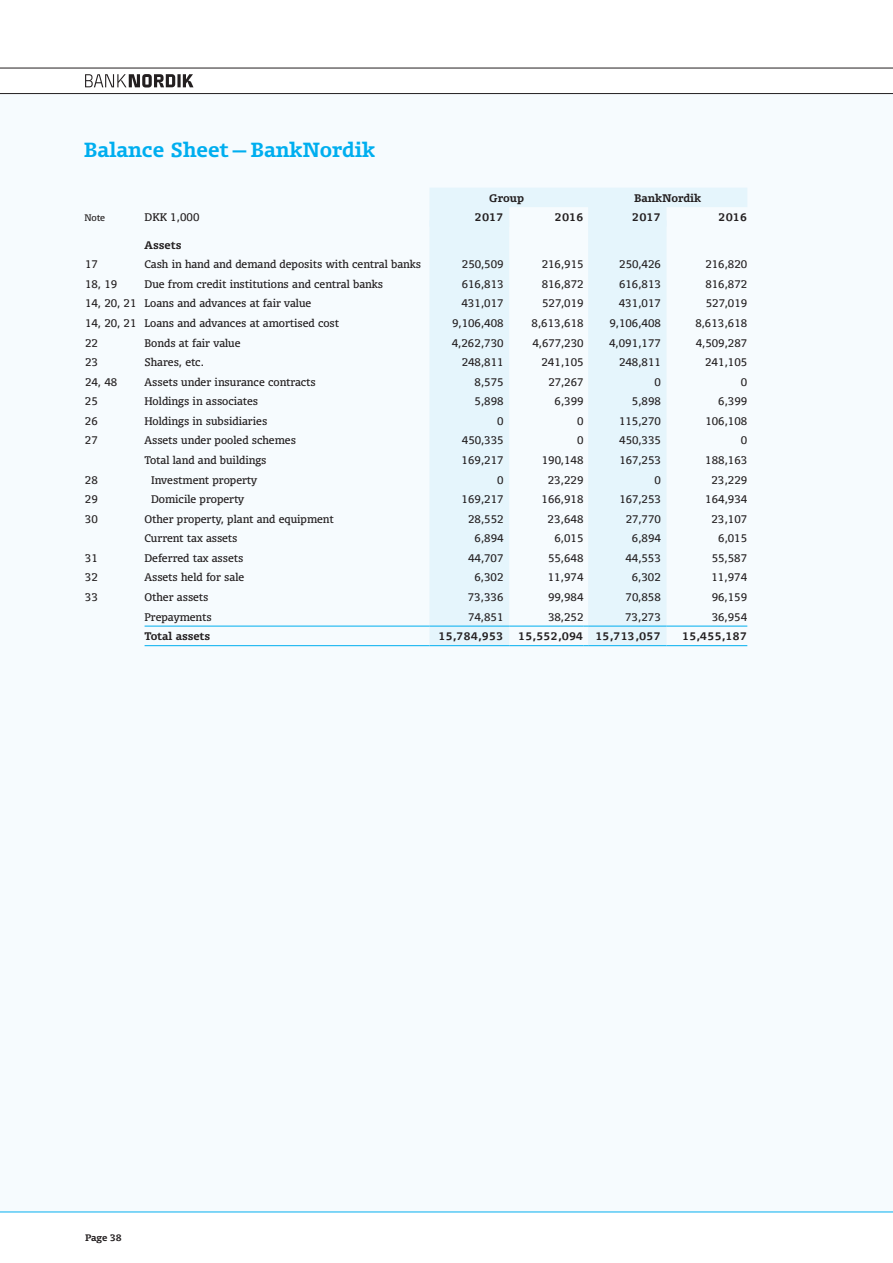
<style>
.page{position:relative;width:893px;height:1263px;background:#fff}
.page>*{position:absolute;margin:0;border:0;box-sizing:border-box;transform-origin:0 0}
.t1{font:19.5px "FF Olsen LF Bold FB";color:#00aeef}
.t2{font:10.5px "FF Olsen TF Regular FB";color:#231f20}
.t3{font:10.5px "FF Olsen TF Bold FB";color:#231f20}
.t4{font:9px "FF Olsen LF Bold FB";color:#231f20}
.t5{font:9px "FF Olsen TF Regular FB";color:#231f20}
</style>
<div class="page">
<div style="left:0;top:94px;width:893px;height:1117px;background:#f6fbfe"></div>
<svg style="left:429px;top:227px;width:237px;height:418px;fill:#e5f5fc"></svg>
<hr style="left:145px;top:626px;width:284px;height:1px;background:#00aeef">
<hr style="left:429px;top:626px;width:80px;height:1px;background:#00aeef">
<hr style="left:509px;top:626px;width:75px;height:1px;background:#00aeef">
<hr style="left:145px;top:645px;width:284px;height:1px;background:#00aeef">
<hr style="left:429px;top:645px;width:80px;height:1px;background:#00aeef">
<hr style="left:509px;top:645px;width:75px;height:1px;background:#00aeef">
<hr style="left:588px;top:626px;width:78px;height:1px;background:#00aeef">
<hr style="left:666px;top:626px;width:81px;height:1px;background:#00aeef">
<hr style="left:588px;top:645px;width:78px;height:1px;background:#00aeef">
<hr style="left:666px;top:645px;width:81px;height:1px;background:#00aeef">
<svg style="left:429px;top:188px;width:318px;height:39px"></svg>
<hr style="left:0;top:68px;width:893px;height:1px;background:#231f20">
<hr style="left:0;top:93px;width:893px;height:1px;background:#231f20">
<hr style="left:0;top:1211px;width:893px;height:1px;background:#00aeef">
<svg style="left:85px;top:74px;width:108px;height:14px"></svg>
<h1 class="t1" style="left:84px;top:137px;width:293px">Balance Sheet—BankNordik</h1>
<p class="t3" style="left:489px;top:191px;width:37px">Group</p>
<p class="t3" style="left:634px;top:191px;width:69px">BankNordik</p>
<p class="t5" style="left:85px;top:212px;width:22px">Note</p>
<p class="t2" style="left:145px;top:211px;width:56px">DKK 1,000</p>
<p class="t3" style="left:475px;top:210px;width:30px">2017</p>
<p class="t3" style="left:555px;top:210px;width:30px">2016</p>
<p class="t3" style="left:632px;top:210px;width:30px">2017</p>
<p class="t3" style="left:719px;top:210px;width:30px">2016</p>
<p class="t3" style="left:145px;top:238px;width:38px">Assets</p>
<p class="t2" style="left:85px;top:258px;width:14px">17</p>
<p class="t2" style="left:145px;top:258px;width:278px">Cash in hand and demand deposits with central banks</p>
<p class="t2" style="left:462px;top:258px;width:43px">250,509</p>
<p class="t2" style="left:542px;top:258px;width:43px">216,915</p>
<p class="t2" style="left:619px;top:258px;width:43px">250,426</p>
<p class="t2" style="left:705px;top:258px;width:43px">216,820</p>
<p class="t2" style="left:85px;top:277px;width:34px">18, 19</p>
<p class="t2" style="left:145px;top:277px;width:240px">Due from credit institutions and central banks</p>
<p class="t2" style="left:462px;top:277px;width:43px">616,813</p>
<p class="t2" style="left:542px;top:277px;width:43px">816,872</p>
<p class="t2" style="left:619px;top:277px;width:43px">616,813</p>
<p class="t2" style="left:705px;top:277px;width:43px">816,872</p>
<p class="t2" style="left:85px;top:297px;width:228px">14, 20, 21 Loans and advances at fair value</p>
<p class="t2" style="left:461px;top:297px;width:44px">431,017</p>
<p class="t2" style="left:542px;top:297px;width:43px">527,019</p>
<p class="t2" style="left:619px;top:297px;width:44px">431,017</p>
<p class="t2" style="left:706px;top:297px;width:43px">527,019</p>
<p class="t2" style="left:85px;top:316px;width:256px">14, 20, 21 Loans and advances at amortised cost</p>
<p class="t2" style="left:452px;top:316px;width:53px">9,106,408</p>
<p class="t2" style="left:532px;top:316px;width:53px">8,613,618</p>
<p class="t2" style="left:609px;top:316px;width:53px">9,106,408</p>
<p class="t2" style="left:695px;top:316px;width:53px">8,613,618</p>
<p class="t2" style="left:85px;top:336px;width:14px">22</p>
<p class="t2" style="left:145px;top:336px;width:98px">Bonds at fair value</p>
<p class="t2" style="left:452px;top:336px;width:53px">4,262,730</p>
<p class="t2" style="left:532px;top:336px;width:53px">4,677,230</p>
<p class="t2" style="left:609px;top:336px;width:53px">4,091,177</p>
<p class="t2" style="left:696px;top:336px;width:53px">4,509,287</p>
<p class="t2" style="left:85px;top:356px;width:14px">23</p>
<p class="t2" style="left:145px;top:356px;width:61px">Shares, etc.</p>
<p class="t2" style="left:462px;top:356px;width:43px">248,811</p>
<p class="t2" style="left:541px;top:356px;width:44px">241,105</p>
<p class="t2" style="left:619px;top:356px;width:43px">248,811</p>
<p class="t2" style="left:705px;top:356px;width:44px">241,105</p>
<p class="t2" style="left:85px;top:375px;width:34px">24, 48</p>
<p class="t2" style="left:145px;top:375px;width:173px">Assets under insurance contracts</p>
<p class="t2" style="left:475px;top:375px;width:31px">8,575</p>
<p class="t2" style="left:548px;top:375px;width:37px">27,267</p>
<p class="t2" style="left:654px;top:375px;width:8px">0</p>
<p class="t2" style="left:741px;top:375px;width:8px">0</p>
<p class="t2" style="left:85px;top:395px;width:14px">25</p>
<p class="t2" style="left:145px;top:395px;width:115px">Holdings in associates</p>
<p class="t2" style="left:475px;top:395px;width:31px">5,898</p>
<p class="t2" style="left:554px;top:395px;width:31px">6,399</p>
<p class="t2" style="left:632px;top:395px;width:31px">5,898</p>
<p class="t2" style="left:718px;top:395px;width:31px">6,399</p>
<p class="t2" style="left:85px;top:414px;width:14px">26</p>
<p class="t2" style="left:145px;top:414px;width:124px">Holdings in subsidiaries</p>
<p class="t2" style="left:497px;top:414px;width:8px">0</p>
<p class="t2" style="left:577px;top:414px;width:8px">0</p>
<p class="t2" style="left:619px;top:414px;width:43px">115,270</p>
<p class="t2" style="left:705px;top:414px;width:43px">106,108</p>
<p class="t2" style="left:85px;top:434px;width:14px">27</p>
<p class="t2" style="left:144px;top:434px;width:153px">Assets under pooled schemes</p>
<p class="t2" style="left:462px;top:434px;width:43px">450,335</p>
<p class="t2" style="left:577px;top:434px;width:8px">0</p>
<p class="t2" style="left:619px;top:434px;width:43px">450,335</p>
<p class="t2" style="left:741px;top:434px;width:8px">0</p>
<p class="t2" style="left:144px;top:453px;width:124px">Total land and buildings</p>
<p class="t2" style="left:462px;top:453px;width:43px">169,217</p>
<p class="t2" style="left:542px;top:453px;width:43px">190,148</p>
<p class="t2" style="left:619px;top:453px;width:43px">167,253</p>
<p class="t2" style="left:705px;top:453px;width:43px">188,163</p>
<p class="t2" style="left:85px;top:473px;width:14px">28</p>
<p class="t2" style="left:151px;top:473px;width:108px">Investment property</p>
<p class="t2" style="left:497px;top:473px;width:8px">0</p>
<p class="t2" style="left:548px;top:473px;width:37px">23,229</p>
<p class="t2" style="left:654px;top:473px;width:8px">0</p>
<p class="t2" style="left:711px;top:473px;width:37px">23,229</p>
<p class="t2" style="left:85px;top:493px;width:14px">29</p>
<p class="t2" style="left:151px;top:493px;width:95px">Domicile property</p>
<p class="t2" style="left:462px;top:493px;width:43px">169,217</p>
<p class="t2" style="left:542px;top:493px;width:43px">166,918</p>
<p class="t2" style="left:619px;top:493px;width:43px">167,253</p>
<p class="t2" style="left:705px;top:493px;width:43px">164,934</p>
<p class="t2" style="left:85px;top:512px;width:14px">30</p>
<p class="t2" style="left:144px;top:512px;width:191px">Other property, plant and equipment</p>
<p class="t2" style="left:468px;top:512px;width:37px">28,552</p>
<p class="t2" style="left:548px;top:512px;width:37px">23,648</p>
<p class="t2" style="left:626px;top:512px;width:37px">27,770</p>
<p class="t2" style="left:711px;top:512px;width:37px">23,107</p>
<p class="t2" style="left:144px;top:532px;width:95px">Current tax assets</p>
<p class="t2" style="left:475px;top:532px;width:31px">6,894</p>
<p class="t2" style="left:554px;top:532px;width:31px">6,015</p>
<p class="t2" style="left:632px;top:532px;width:31px">6,894</p>
<p class="t2" style="left:718px;top:532px;width:31px">6,015</p>
<p class="t2" style="left:85px;top:551px;width:14px">31</p>
<p class="t2" style="left:144px;top:551px;width:100px">Deferred tax assets</p>
<p class="t2" style="left:468px;top:551px;width:37px">44,707</p>
<p class="t2" style="left:548px;top:551px;width:37px">55,648</p>
<p class="t2" style="left:625px;top:551px;width:37px">44,553</p>
<p class="t2" style="left:712px;top:551px;width:37px">55,587</p>
<p class="t2" style="left:85px;top:571px;width:14px">32</p>
<p class="t2" style="left:144px;top:571px;width:101px">Assets held for sale</p>
<p class="t2" style="left:474px;top:571px;width:31px">6,302</p>
<p class="t2" style="left:548px;top:571px;width:37px">11,974</p>
<p class="t2" style="left:632px;top:571px;width:31px">6,302</p>
<p class="t2" style="left:711px;top:571px;width:37px">11,974</p>
<p class="t2" style="left:85px;top:590px;width:14px">33</p>
<p class="t2" style="left:144px;top:590px;width:66px">Other assets</p>
<p class="t2" style="left:468px;top:590px;width:37px">73,336</p>
<p class="t2" style="left:548px;top:590px;width:37px">99,984</p>
<p class="t2" style="left:626px;top:590px;width:37px">70,858</p>
<p class="t2" style="left:712px;top:590px;width:37px">96,159</p>
<p class="t2" style="left:144px;top:610px;width:69px">Prepayments</p>
<p class="t2" style="left:468px;top:610px;width:37px">74,851</p>
<p class="t2" style="left:548px;top:610px;width:37px">38,252</p>
<p class="t2" style="left:625px;top:610px;width:37px">73,273</p>
<p class="t2" style="left:712px;top:610px;width:37px">36,954</p>
<p class="t3" style="left:144px;top:629px;width:68px">Total assets</p>
<p class="t3" style="left:438px;top:629px;width:67px">15,784,953</p>
<p class="t3" style="left:518px;top:629px;width:144px">15,552,094 15,713,057</p>
<p class="t3" style="left:682px;top:629px;width:67px">15,455,187</p>
<p class="t4" style="left:85px;top:1231px;width:38px">Page 38</p>
</div>
